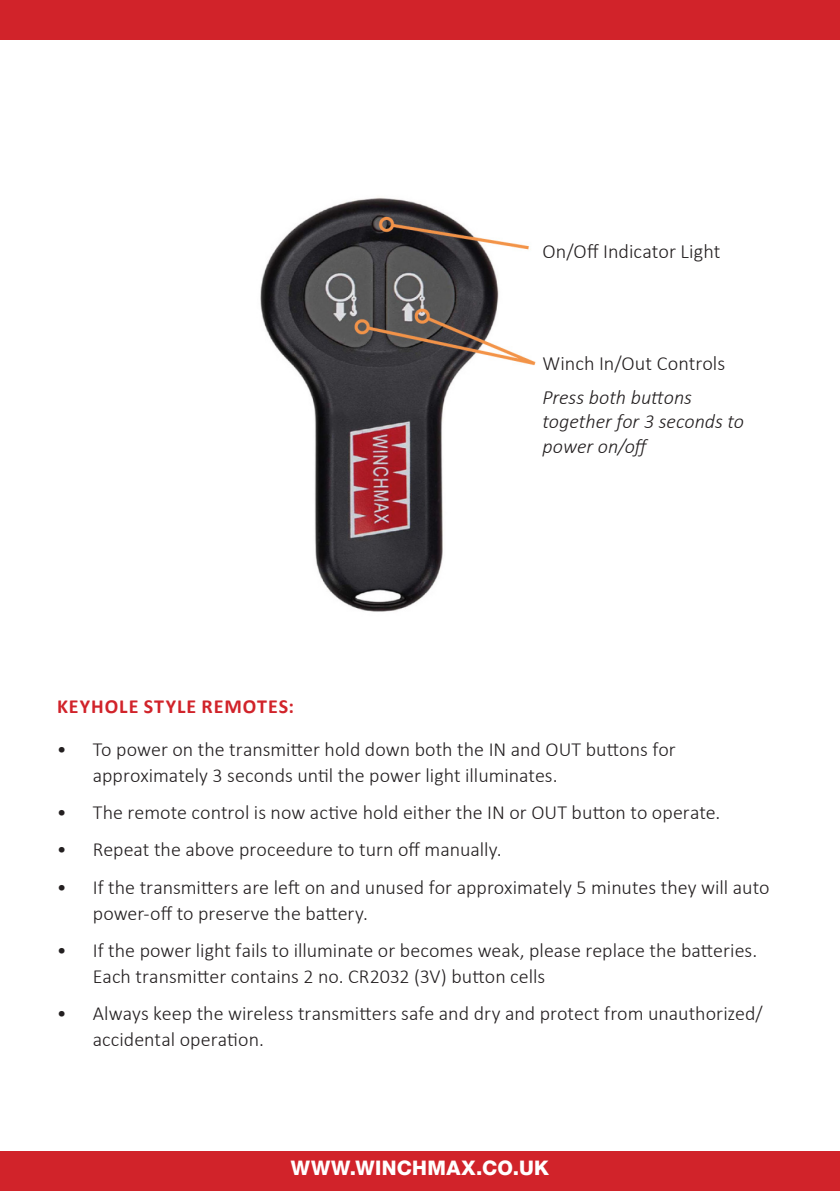
<style>
.page{position:relative;width:840px;height:1191px;background:#fff}
.page>*{position:absolute;margin:0;border:0;box-sizing:border-box;transform-origin:0 0}
.t1{font:italic 300 20.2px/24.2px "Calibri";letter-spacing:-.005em;color:#231f20}
.t2{font:300 20.2px "Calibri";letter-spacing:.005em;color:#231f20}
.t3{font:300 20px/26px "Calibri";color:#231f20}
.Wnchmax_section_head{font:700 20px "Calibri";letter-spacing:.05em;color:#d1232a}
.t4{font:800 20px "Helvetica Neue LT";letter-spacing:.015em;color:#fff}
</style>
<div class="page">
<div style="left:0;top:0;width:839px;height:40px;background:#d1232a"></div>
<div style="left:0;top:1151px;width:839px;height:40px;background:#d1232a"></div>
<img style="left:260px;top:197px;width:276px;height:415px">
<p class="t2" style="left:542px;top:239px;width:179px">On/Off Indicator Light</p>
<p class="t2" style="left:542px;top:350px;width:184px">Winch In/Out Controls</p>
<p class="t1" style="left:542px;top:385px;width:203px">Press both buttons together for 3 seconds to power on/off</p>
<p class="Wnchmax_section_head" style="left:57px;top:692px;width:238px">KEYHOLE STYLE REMOTES:</p>
<p class="t3" style="left:93px;top:736px;width:584px;text-indent:-36px">• To power on the transmitter hold down both the IN and OUT buttons for approximately 3 seconds until the power light illuminates.</p>
<p class="t3" style="left:57px;top:799px;width:664px">• The remote control is now active hold either the IN or OUT button to operate.</p>
<p class="t3" style="left:57px;top:836px;width:446px">• Repeat the above proceedure to turn off manually.</p>
<p class="t3" style="left:93px;top:874px;width:678px;text-indent:-36px">• If the transmitters are left on and unused for approximately 5 minutes they will auto power-off to preserve the battery.</p>
<p class="t3" style="left:93px;top:937px;width:665px;text-indent:-36px">• If the power light fails to illuminate or becomes weak, please replace the batteries.<br>Each transmitter contains 2 no. CR2032 (3V) button cells</p>
<p class="t3" style="left:93px;top:1000px;width:671px;text-indent:-36px">• Always keep the wireless transmitters safe and dry and protect from unauthorized/ accidental operation.</p>
<p class="t4" style="left:291px;top:1156px;width:259px">WWW.WINCHMAX.CO.UK</p>
</div>
